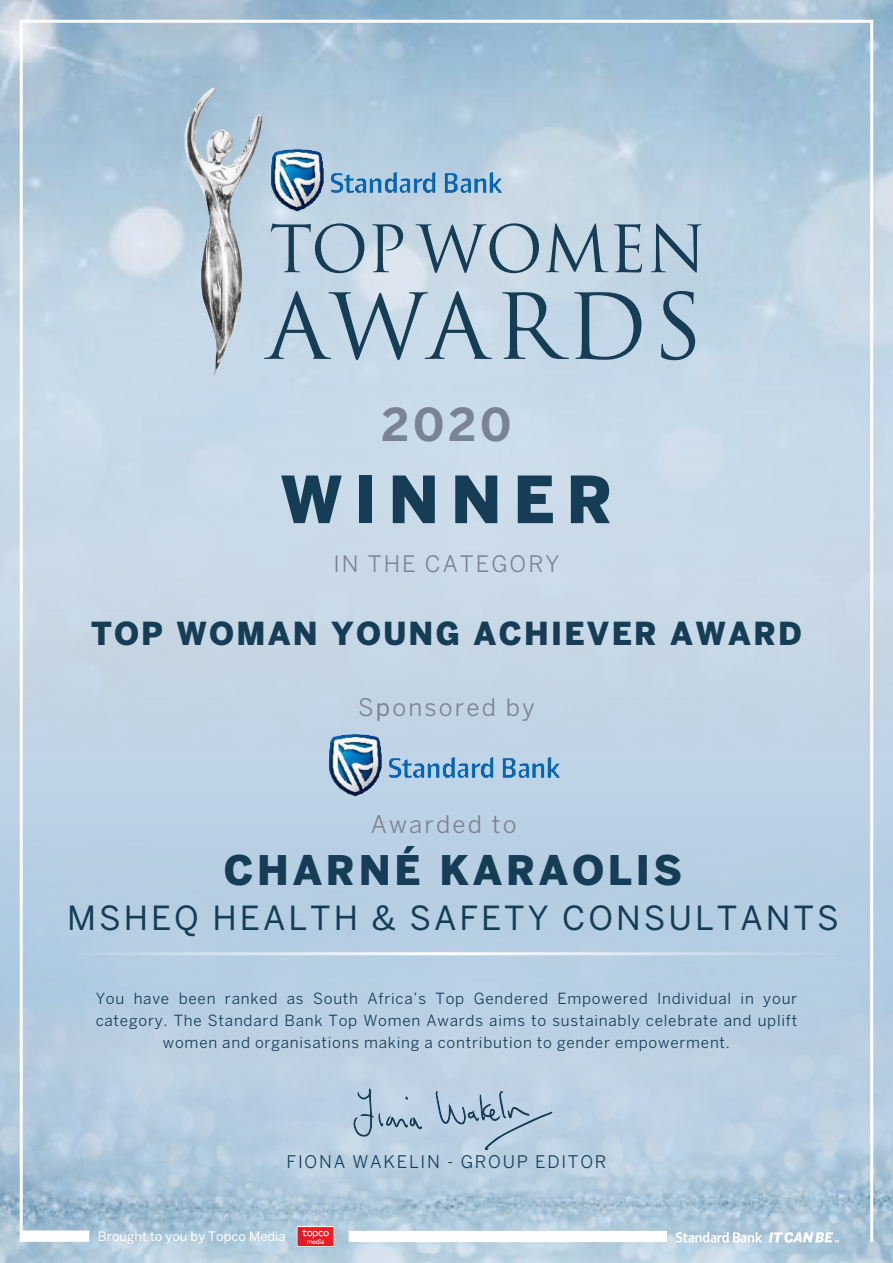
<style>
.page{position:relative;width:893px;height:1263px;background:#bed3e6}
.page>*{position:absolute;margin:0;border:0;box-sizing:border-box;transform-origin:0 0}
.t1{font:900 64.35px "Benton Sans";letter-spacing:.18em;color:#153d55}
.t2{font:700 45px "Benton Sans";color:#7a8394}
.t3{font:900 40.5px "Benton Sans";letter-spacing:.09em;color:#153d55}
.t4{font:33px "Benton Sans";letter-spacing:.09em;color:#153d55}
.t5{font:900 31.5px "Benton Sans";letter-spacing:.07em;color:#153d55}
.t6{font:24px "Benton Sans";letter-spacing:.09em;color:#7a8394}
.t7{font:22.5px "Benton Sans";letter-spacing:.09em;color:#7a8394}
.t8{font:17.25px "Benton Sans";letter-spacing:.1em;color:#153d55}
.t9{font:15.3px/22px "Benton Sans";letter-spacing:.05em;color:#153d55;text-align:center}
.t10{font:12.9px "Benton Sans";color:#fff}
.s1{font-style:inherit}
</style>
<div class="page">
<img style="left:0;top:824px;width:893px;height:439px">
<img style="left:0;top:0;width:893px;height:753px">
<div style="left:21px;top:1230px;width:68px;height:12px;background:#fff"></div>
<svg style="left:769px;top:1232px;width:70px;height:7px"></svg>
<svg style="left:676px;top:1232px;width:86px;height:7px"></svg>
<div style="left:349px;top:1231px;width:318px;height:11px;background:#fff"></div>
<div style="left:296px;top:1226px;width:39px;height:21px;background:#231f20;opacity:.3"></div>
<div style="left:297px;top:1226px;width:38px;height:21px;border:1px solid #fff"></div>
<svg style="left:298px;top:1227px;width:35px;height:19px"></svg>
<svg style="left:436px;top:1087px;width:116px;height:63px"></svg>
<svg style="left:354px;top:1088px;width:68px;height:49px"></svg>
<hr style="left:52px;top:952px;width:789px;height:3px;background:#fff">
<img style="left:182px;top:86px;width:87px;height:290px">
<svg style="left:264px;top:223px;width:437px;height:137px"></svg>
<img style="left:269px;top:147px;width:235px;height:68px">
<img style="left:326px;top:732px;width:235px;height:65px">
<h2 class="t2" style="left:381px;top:398px;width:132px">2020</h2>
<h1 class="t1" style="left:280px;top:461px;width:334px">WINNER</h1>
<h3 class="t7" style="left:334px;top:551px;width:227px">IN THE CATEGORY</h3>
<h3 class="t5" style="left:91px;top:615px;width:712px">TOP WOMAN YOUNG ACHIEVER AWARD</h3>
<h3 class="t6" style="left:358px;top:693px;width:178px">S<span class="s1">p</span>onsored by</h3>
<h3 class="t6" style="left:371px;top:810px;width:147px">Awarded to</h3>
<h3 class="t3" style="left:224px;top:846px;width:460px">CHARNÉ KARAOLIS</h3>
<h3 class="t4" style="left:67px;top:899px;width:773px">MSHEQ HEALTH &amp; SAFETY CONSULTANTS</h3>
<p class="t9" style="left:96px;top:987px;width:703px">You have been ranked as South Africa’s Top Gendered Empowered Individual in your category. The Standard Bank Top Women Awards aims to sustainably celebrate and uplift women and organisations making a contribution to gender empowerment.</p>
<p class="t8" style="left:287px;top:1152px;width:321px">FIONA WAKELIN - GROUP EDITOR</p>
<p class="t10" style="left:98px;top:1228px;width:189px">Brought to you by Topco Media</p>
</div>
